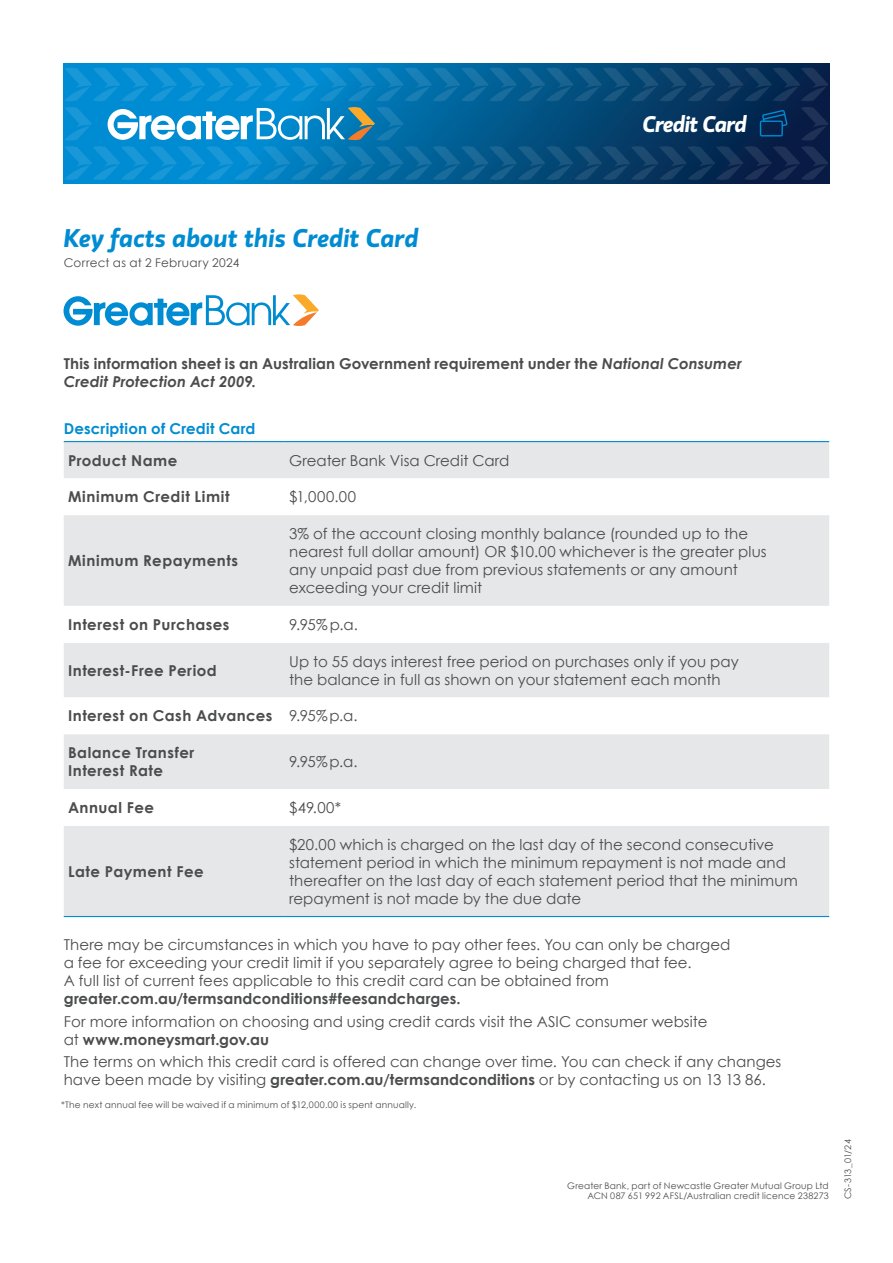
<style>
.page{position:relative;width:893px;height:1263px;background:#fff}
.page>*{position:absolute;margin:0;border:0;box-sizing:border-box;transform-origin:0 0}
.Gloriola_Header{font:italic 600 25.5px "Gloriola";letter-spacing:-.005em;color:#008cd2}
.LGF_-_COVER_INTRO{font:italic 600 22.5px "Gloriola";letter-spacing:-.035em;color:#fff}
.Body_Copy{font:15px/18px "Century Gothic";letter-spacing:.005em;color:#4b4c4d}
.Body_Copy-2{font:700 15px/18px "Century Gothic";letter-spacing:.03em;color:#4b4c4d}
.Body_Copy-3{font:700 15px/18px "Century Gothic";letter-spacing:.005em;color:#4b4c4d}
.Blue_Subhead{font:700 15px "Century Gothic";letter-spacing:.015em;color:#008cd2}
.Gloriola_Header-2{font:12px "Century Gothic";letter-spacing:.025em;color:#4b4c4d}
.t1{font:9px/10.5px "Century Gothic";letter-spacing:.02em;color:#4b4c4d;text-align:right}
.s1{font-style:italic}
.s2{font-weight:700}
</style>
<div class="page">
<div style="left:64px;top:442px;width:765px;height:474px;background:#e6e7e9"></div>
<svg style="left:64px;top:478px;width:765px;height:348px;fill:#e6e7e9"></svg>
<hr style="left:64px;top:916px;width:221px;height:1px;background:#008cd2">
<hr style="left:285px;top:916px;width:544px;height:1px;background:#008cd2">
<hr style="left:64px;top:441px;width:221px;height:1px;background:#008cd2">
<hr style="left:285px;top:441px;width:544px;height:1px;background:#008cd2">
<svg style="left:64px;top:64px;width:765px;height:120px;background:#016199"></svg>
<svg style="left:64px;top:68px;width:765px;height:33px;background:#0b6aa1"></svg>
<svg style="left:64px;top:294px;width:255px;height:32px"></svg>
<svg style="left:64px;top:107px;width:765px;height:73px;background:#166798"></svg>
<p class="LGF_-_COVER_INTRO" style="left:642px;top:111px;width:106px">Credit Card</p>
<p class="Gloriola_Header" style="left:64px;top:223px;width:356px">Key facts about this Credit Card</p>
<p class="Gloriola_Header-2" style="left:64px;top:254px;width:177px">Correct as at 2 February 2024</p>
<p class="Body_Copy-3" style="left:64px;top:354px;width:680px">This information sheet is an Australian Government requirement under the <span class="s1">National Consumer<br>Credit Protection Act 2009</span>.</p>
<p class="Blue_Subhead" style="left:64px;top:417px;width:193px">Description of Credit Card</p>
<p class="Body_Copy-2" style="left:68px;top:450px;width:111px">Product Name</p>
<p class="Body_Copy" style="left:289px;top:451px;width:222px">Greater Bank Visa Credit Card</p>
<p class="Body_Copy-2" style="left:68px;top:487px;width:163px">Minimum Credit Limit</p>
<p class="Body_Copy" style="left:289px;top:488px;width:68px">$1,000.00</p>
<p class="Body_Copy-2" style="left:68px;top:551px;width:172px">Minimum Repayments</p>
<p class="Body_Copy" style="left:289px;top:524px;width:479px">3% of the account closing monthly balance (rounded up to the nearest full dollar amount) OR $10.00 whichever is the greater plus any unpaid past due from previous statements or any amount exceeding your credit limit</p>
<p class="Body_Copy-2" style="left:68px;top:615px;width:163px">Interest on Purchases</p>
<p class="Body_Copy" style="left:289px;top:615px;width:70px">9.95%p.a.</p>
<p class="Body_Copy-2" style="left:68px;top:660px;width:150px">Interest-Free Period</p>
<p class="Body_Copy" style="left:289px;top:652px;width:451px">Up to 55 days interest free period on purchases only if you pay the balance in full as shown on your statement each month</p>
<p class="Body_Copy-2" style="left:68px;top:706px;width:206px">Interest on Cash Advances</p>
<p class="Body_Copy" style="left:289px;top:707px;width:70px">9.95%p.a.</p>
<p class="Body_Copy-2" style="left:68px;top:743px;width:128px">Balance Transfer<br>Interest Rate</p>
<p class="Body_Copy" style="left:289px;top:752px;width:70px">9.95%p.a.</p>
<p class="Body_Copy-2" style="left:68px;top:798px;width:88px">Annual Fee</p>
<p class="Body_Copy" style="left:289px;top:798px;width:54px">$49.00*</p>
<p class="Body_Copy" style="left:289px;top:835px;width:510px">$20.00 which is charged on the last day of the second consecutive statement period in which the minimum repayment is not made and thereafter on the last day of each statement period that the minimum repayment is not made by the due date</p>
<p class="Body_Copy" style="left:64px;top:936px;width:668px">There may be circumstances in which you have to pay other fees. You can only be charged a fee for exceeding your credit limit if you separately agree to being charged that fee.<br>A full list of current fees applicable to this credit card can be obtained from <span class="s2">greater.com.au/termsandconditions#feesandcharges.</span></p>
<p class="Body_Copy" style="left:64px;top:1012px;width:645px">For more information on choosing and using credit cards visit the ASIC consumer website at <span class="s2">www.moneysmart.gov.au</span></p>
<p class="Body_Copy" style="left:64px;top:1052px;width:719px">The terms on which this credit card is offered can change over time. You can check if any changes have been made by visiting <span class="s2">greater.com.au/termsandconditions</span> or by contacting us on 13 13 86.</p>
<p class="Body_Copy-2" style="left:68px;top:862px;width:137px">Late Payment Fee</p>
<p class="t1" style="left:61px;top:1099px;width:357px">*The next annual fee will be waived if a minimum of $12,000.00 is spent annually.</p>
<p class="t1" style="left:567px;top:1180px;width:263px">Greater Bank, part of Newcastle Greater Mutual Group Ltd<br>ACN 087 651 992 AFSL/Australian credit licence 238273</p>
<p class="t1" style="left:843px;top:1199px;width:61px;rotate:-90deg">CS-313_01/24</p>
</div>
